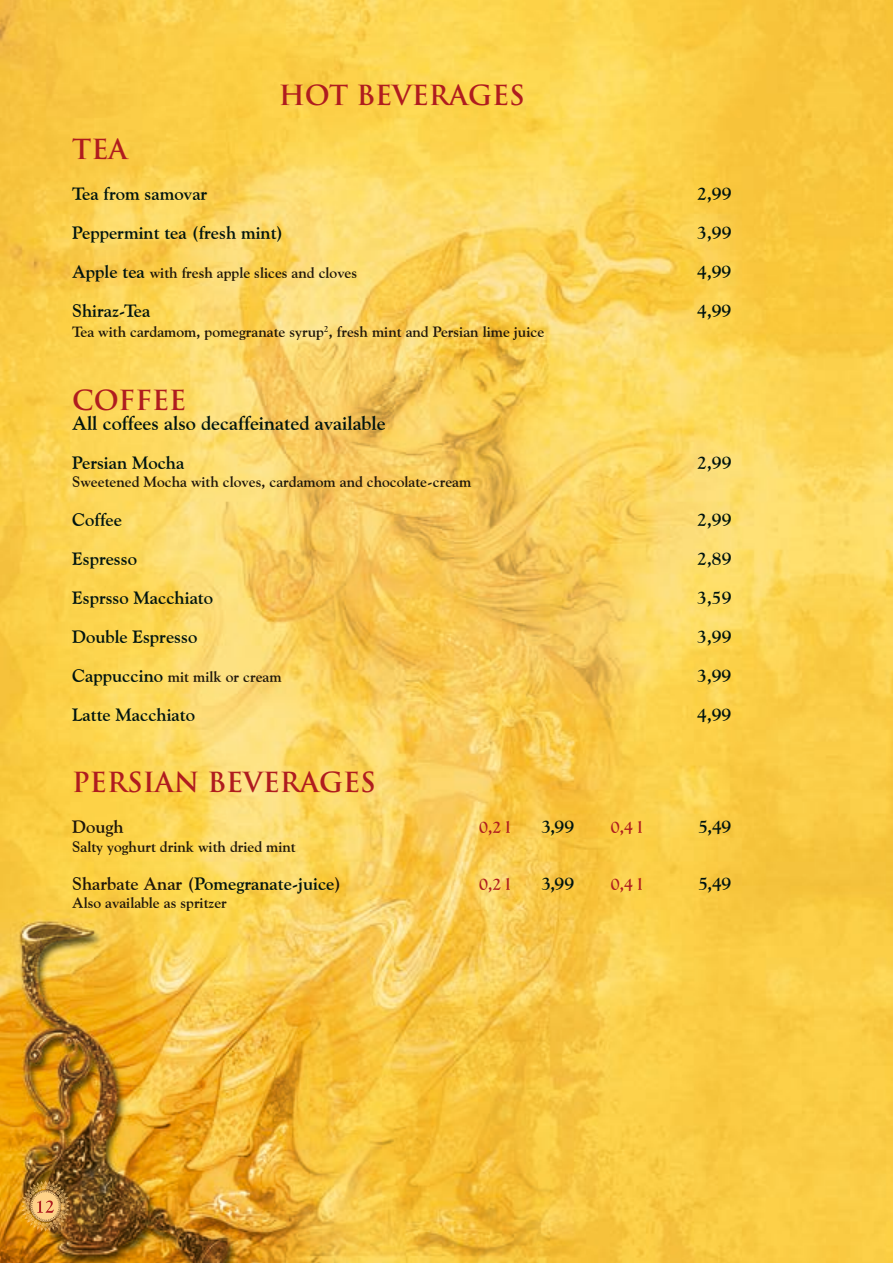
<style>
.page{position:relative;width:893px;height:1263px;background:#fff}
.page>*{position:absolute;margin:0;border:0;box-sizing:border-box;transform-origin:0 0}
.t1{font:700 27px "Trajan Pro";color:#af1c1f}
.t2{font:700 19.5px "Goudy Old Style BT";color:#001410}
.t3{font:700 18px "Goudy Old Style BT";color:#001410}
.t4{font:700 18px "Goudy Old Style BT";color:#1e160a}
.t5{font:700 16.5px "Goudy Old Style BT";color:#af1c1f}
.t6{font:700 15px "Goudy Old Style BT";color:#1e160a}
.s1{font-size:18px;color:#001410}
.s2{color:#1e160a}
</style>
<div class="page">
<img style="left:0;top:0;width:893px;height:1263px">
<div style="left:809px;top:1206px;width:54px;height:40px;background:#facc44"></div>
<svg style="left:21px;top:1181px;width:49px;height:50px;background:#c08c43"></svg>
<h1 class="t1" style="left:279px;top:79px;width:248px">HOT BEVERAGES</h1>
<h1 class="t1" style="left:72px;top:133px;width:57px">TEA</h1>
<p class="t3" style="left:72px;top:183px;width:137px">Tea from samovar</p>
<p class="t3" style="left:697px;top:183px;width:36px">2,99</p>
<p class="t3" style="left:72px;top:222px;width:213px">Peppermint tea (fresh mint)</p>
<p class="t3" style="left:697px;top:222px;width:36px">3,99</p>
<p class="t6" style="left:72px;top:264px;width:286px"><span class="s1">Apple tea</span> with fresh apple slices and cloves</p>
<p class="t3" style="left:697px;top:261px;width:36px">4,99</p>
<p class="t3" style="left:72px;top:300px;width:80px">Shiraz-Tea</p>
<p class="t3" style="left:697px;top:300px;width:36px">4,99</p>
<p class="t6" style="left:72px;top:322px;width:473px">Tea with cardamom, pomegranate syrup<sup>2</sup>, fresh mint and Persian lime juice</p>
<h1 class="t1" style="left:72px;top:384px;width:116px">COFFEE</h1>
<h2 class="t2" style="left:72px;top:411px;width:315px">All coffees also decaffeinated available</h2>
<p class="t3" style="left:72px;top:452px;width:113px">Persian Mocha</p>
<p class="t3" style="left:697px;top:452px;width:36px">2,99</p>
<p class="t6" style="left:72px;top:472px;width:401px">Sweetened Mocha with cloves, cardamom and chocolate-cream</p>
<p class="t3" style="left:72px;top:509px;width:51px">Coffee</p>
<p class="t3" style="left:697px;top:509px;width:36px">2,99</p>
<p class="t3" style="left:72px;top:548px;width:66px">Espresso</p>
<p class="t3" style="left:697px;top:548px;width:36px">2,89</p>
<p class="t3" style="left:72px;top:587px;width:142px">Esprsso Macchiato</p>
<p class="t3" style="left:697px;top:587px;width:36px">3,59</p>
<p class="t3" style="left:72px;top:626px;width:127px">Double Espresso</p>
<p class="t3" style="left:697px;top:626px;width:36px">3,99</p>
<p class="t6" style="left:72px;top:667px;width:211px"><span class="s1">Cappuccino</span> mit milk or cream</p>
<p class="t3" style="left:697px;top:665px;width:36px">3,99</p>
<p class="t3" style="left:72px;top:704px;width:124px">Latte Macchiato</p>
<p class="t3" style="left:697px;top:704px;width:36px">4,99</p>
<h1 class="t1" style="left:72px;top:766px;width:305px">PERSIAN BEVERAGES</h1>
<p class="t4" style="left:72px;top:816px;width:53px">Dough</p>
<p class="t5" style="left:479px;top:818px;width:33px">0,2 l</p>
<p class="t3" style="left:541px;top:816px;width:34px">3,99</p>
<p class="t5" style="left:611px;top:818px;width:33px">0,4 l</p>
<p class="t3" style="left:698px;top:816px;width:34px">5,49</p>
<p class="t6" style="left:72px;top:837px;width:225px">Salty yoghurt drink with dried mint</p>
<p class="t3" style="left:72px;top:872px;width:271px"><span class="s2">Sharbate Anar (</span>Pomegranate-juice<span class="s2">)</span></p>
<p class="t5" style="left:479px;top:874px;width:33px">0,2 l</p>
<p class="t3" style="left:541px;top:872px;width:34px">3,99</p>
<p class="t5" style="left:611px;top:874px;width:33px">0,4 l</p>
<p class="t3" style="left:698px;top:872px;width:34px">5,49</p>
<p class="t6" style="left:72px;top:893px;width:156px">Also available as spritzer</p>
</div>
